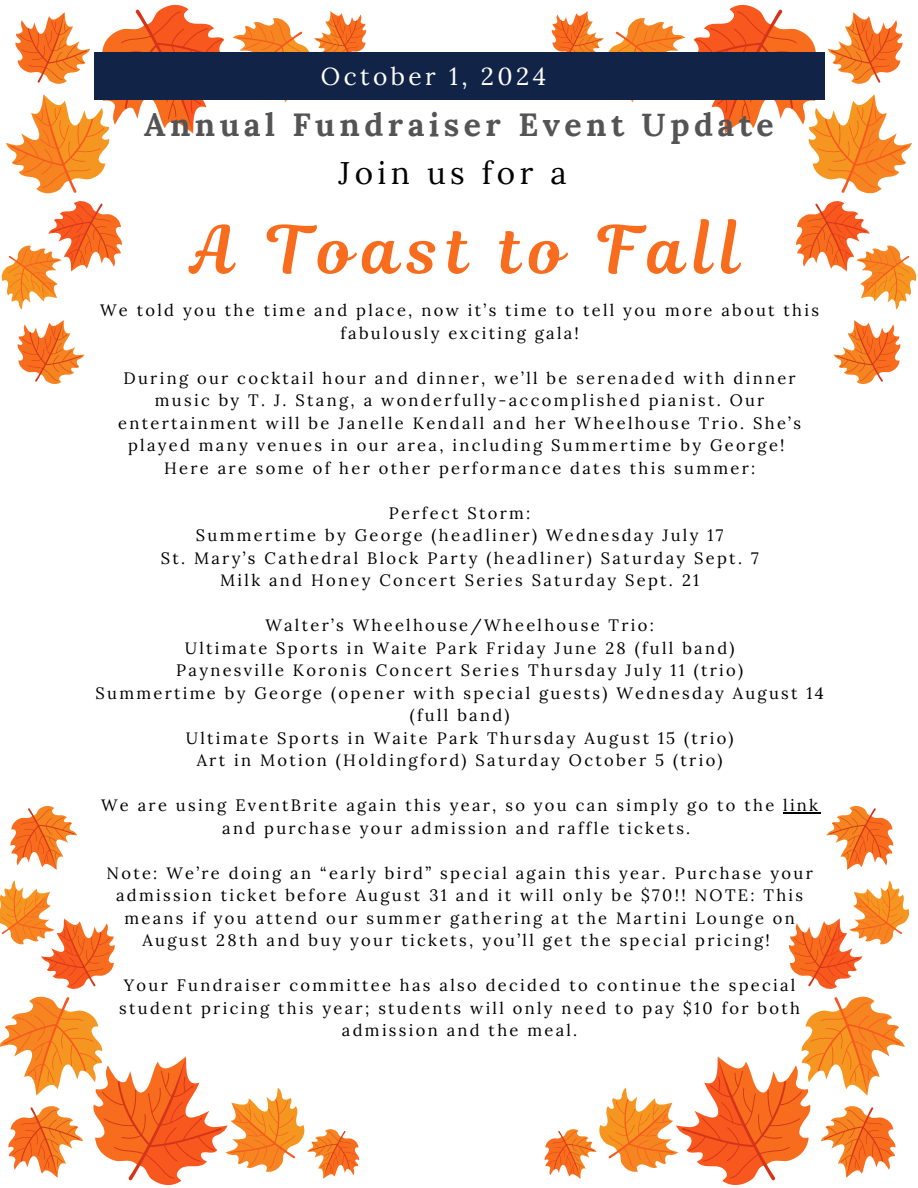
<style>
.page{position:relative;width:918px;height:1188px;background:#fff}
.page>*{position:absolute;margin:0;border:0;box-sizing:border-box;transform-origin:0 0}
.t1{font:66px "Magnolia Script";letter-spacing:.14em;color:#f86c1e}
.t2{font:700 31.95px "Lora";letter-spacing:.14em;color:#545454}
.t3{font:31.5px "Lora";letter-spacing:.14em;color:#000}
.t4{font:24.45px "Lora";letter-spacing:.14em;color:#fff}
.t5{font:16.5px/22.5px "Lora";letter-spacing:.14em;color:#000;text-align:center}
</style>
<div class="page">
<svg style="left:904px;top:266px;width:13px;height:36px"></svg>
<svg style="left:555px;top:10px;width:344px;height:372px"></svg>
<svg style="left:615px;top:22px;width:295px;height:279px"></svg>
<svg style="left:1px;top:266px;width:13px;height:36px"></svg>
<svg style="left:19px;top:10px;width:344px;height:372px"></svg>
<svg style="left:8px;top:22px;width:295px;height:279px"></svg>
<div style="left:95px;top:53px;width:730px;height:47px;background:#112346"></div>
<svg style="left:12px;top:808px;width:344px;height:372px"></svg>
<svg style="left:1px;top:889px;width:295px;height:279px"></svg>
<svg style="left:897px;top:888px;width:13px;height:36px"></svg>
<svg style="left:548px;top:808px;width:343px;height:372px"></svg>
<svg style="left:608px;top:889px;width:295px;height:279px"></svg>
<hr style="left:783px;top:812px;width:37px;height:2px;background:#000">
<h3 class="t4" style="left:321px;top:61px;width:227px">October 1, 2024</h3>
<h2 class="t2" style="left:144px;top:104px;width:631px">Annual Fundraiser Event Update</h2>
<h3 class="t3" style="left:339px;top:152px;width:230px">Join us for a</h3>
<h1 class="t1" style="left:191px;top:204px;width:551px">A Toast to Fall</h1>
<p class="t5" style="left:100px;top:299px;width:720px">We told you the time and place, now it’s time to tell you more about this fabulously exciting gala!</p>
<p class="t5" style="left:118px;top:366px;width:684px">During our cocktail hour and dinner, we’ll be serenaded with dinner music by T. J. Stang, a wonderfully-accomplished pianist. Our entertainment will be Janelle Kendall and her Wheelhouse Trio. She’s played many venues in our area, including Summertime by George!<br>Here are some of her other performance dates this summer:</p>
<p class="t5" style="left:161px;top:501px;width:599px">Perfect Storm:<br>Summertime by George (headliner) Wednesday July 17<br>St. Mary’s Cathedral Block Party (headliner) Saturday Sept. 7<br>Milk and Honey Concert Series Saturday Sept. 21</p>
<p class="t5" style="left:96px;top:614px;width:730px">Walter’s Wheelhouse/Wheelhouse Trio:<br>Ultimate Sports in Waite Park Friday June 28 (full band)<br>Paynesville Koronis Concert Series Thursday July 11 (trio)<br>Summertime by George (opener with special guests) Wednesday August 14 (full band)<br>Ultimate Sports in Waite Park Thursday August 15 (trio)<br>Art in Motion (Holdingford) Saturday October 5 (trio)</p>
<p class="t5" style="left:101px;top:794px;width:718px">We are using EventBrite again this year, so you can simply go to the link and purchase your admission and raffle tickets.</p>
<p class="t5" style="left:107px;top:861px;width:708px">Note: We’re doing an “early bird” special again this year. Purchase your admission ticket before August 31 and it will only be $70!! NOTE: This means if you attend our summer gathering at the Martini Lounge on August 28th and buy your tickets, you’ll get the special pricing!</p>
<p class="t5" style="left:119px;top:974px;width:682px">Your Fundraiser committee has also decided to continue the special student pricing this year; students will only need to pay $10 for both admission and the meal.</p>
</div>
